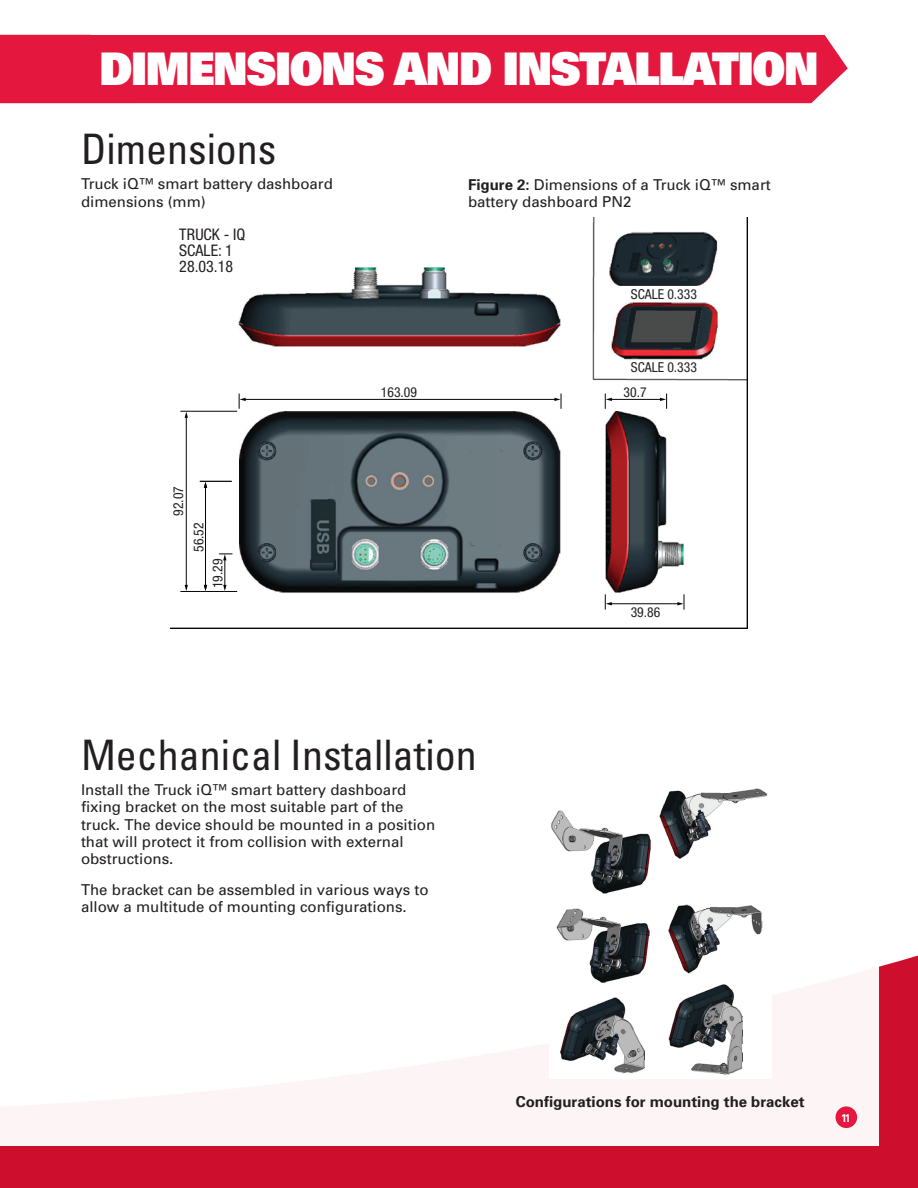
<style>
.page{position:relative;width:918px;height:1188px;background:#fff}
.page>*{position:absolute;margin:0;border:0;box-sizing:border-box;transform-origin:0 0}
.t1{font:900 45px "Univers";letter-spacing:-.03em;color:#fff;scale:.92 1}
.Labels{font:condensed 42px "Univers";color:#231f20}
.t2{font:condensed 16.05px/16px "Helvetica Neue LT Std";color:#231f20}
.Labels-2{font:15px/17.2px "Univers";color:#231f20}
.Labels-3{font:700 15px "Univers";color:#231f20}
.t3{font:condensed 13.65px "Helvetica Neue LT Std";color:#231f20}
.t4{font:700 11.25px "Univers";color:#fff;scale:.9 1}
.s1{font-weight:700}
</style>
<div class="page">
<div style="left:0;top:955px;width:918px;height:233px;background:#ce0e2d"></div>
<div style="left:0;top:857px;width:879px;height:289px;background:#fff"></div>
<div style="left:135px;top:35px;width:713px;height:68px;background:#e4183e"></div>
<div style="left:0;top:35px;width:135px;height:68px;background:#e4183e"></div>
<img style="left:551px;top:788px;width:217px;height:287px">
<img style="left:170px;top:218px;width:578px;height:411px">
<div style="left:172px;top:223px;width:83px;height:56px;background:#fff"></div>
<div style="left:233px;top:388px;width:439px;height:22px;background:#fff"></div>
<div style="left:599px;top:593px;width:92px;height:23px;background:#fff"></div>
<div style="left:616px;top:360px;width:93px;height:16px;background:#fff"></div>
<div style="left:616px;top:287px;width:93px;height:15px;background:#fff"></div>
<div style="left:178px;top:404px;width:61px;height:194px;background:#fff"></div>
<hr style="left:245px;top:399px;width:311px;height:1px;background:#040503">
<svg style="left:554px;top:394px;width:8px;height:15px"></svg>
<svg style="left:239px;top:394px;width:7px;height:15px"></svg>
<hr style="left:611px;top:399px;width:50px;height:1px;background:#040503">
<svg style="left:660px;top:394px;width:7px;height:15px"></svg>
<svg style="left:605px;top:394px;width:7px;height:15px"></svg>
<hr style="left:186px;top:417px;width:1px;height:169px;background:#040503">
<svg style="left:185px;top:585px;width:3px;height:6px"></svg>
<svg style="left:185px;top:412px;width:3px;height:6px"></svg>
<hr style="left:180px;top:591px;width:57px;height:1px;background:#040503">
<hr style="left:180px;top:411px;width:57px;height:1px;background:#040503">
<hr style="left:205px;top:487px;width:1px;height:99px;background:#040503">
<svg style="left:204px;top:585px;width:3px;height:6px"></svg>
<svg style="left:204px;top:482px;width:3px;height:6px"></svg>
<hr style="left:200px;top:481px;width:32px;height:1px;background:#040503">
<svg style="left:219px;top:554px;width:13px;height:37px"></svg>
<hr style="left:611px;top:603px;width:68px;height:1px;background:#040503">
<svg style="left:677px;top:594px;width:8px;height:16px"></svg>
<svg style="left:605px;top:594px;width:7px;height:16px"></svg>
<div style="left:836px;top:1106px;width:21px;height:22px;background:#e4183e;border-radius:50%"></div>
<p class="t1" style="left:99px;top:40px;width:783px">DIMENSIONS AND INSTALLATION</p>
<p class="Labels" style="left:81px;top:122px;width:197px">Dimensions</p>
<p class="Labels-2" style="left:81px;top:175px;width:253px">Truck iQ™ smart battery dashboard dimensions (mm)</p>
<p class="Labels-2" style="left:468px;top:175px;width:304px"><span class="s1">Figure 2:</span> Dimensions of a Truck iQ™ smart battery dashboard PN2</p>
<p class="t2" style="left:179px;top:226px;width:68px">TRUCK - IQ<br>SCALE: 1<br>28.03.18</p>
<p class="t3" style="left:170px;top:516px;width:31px;rotate:-90deg">92.07</p>
<p class="t3" style="left:191px;top:552px;width:31px;rotate:-90deg">56.52</p>
<p class="t3" style="left:210px;top:588px;width:31px;rotate:-90deg">19.29</p>
<p class="t3" style="left:631px;top:286px;width:68px">SCALE 0.333</p>
<p class="t3" style="left:631px;top:359px;width:68px">SCALE 0.333</p>
<p class="t3" style="left:381px;top:385px;width:38px">163.09</p>
<p class="t3" style="left:624px;top:385px;width:25px">30.7</p>
<p class="t3" style="left:631px;top:605px;width:31px">39.86</p>
<p class="Labels" style="left:81px;top:729px;width:397px">Mechanical Installation</p>
<p class="Labels-2" style="left:81px;top:781px;width:356px">Install the Truck iQ™ smart battery dashboard fixing bracket on the most suitable part of the truck. The device should be mounted in a position that will protect it from collision with external obstructions.</p>
<p class="Labels-2" style="left:81px;top:881px;width:349px">The bracket can be assembled in various ways to allow a multitude of mounting configurations.</p>
<p class="Labels-3" style="left:516px;top:1092px;width:290px">Configurations for mounting the bracket</p>
<p class="t4" style="left:841px;top:1110px;width:12px">11</p>
</div>
